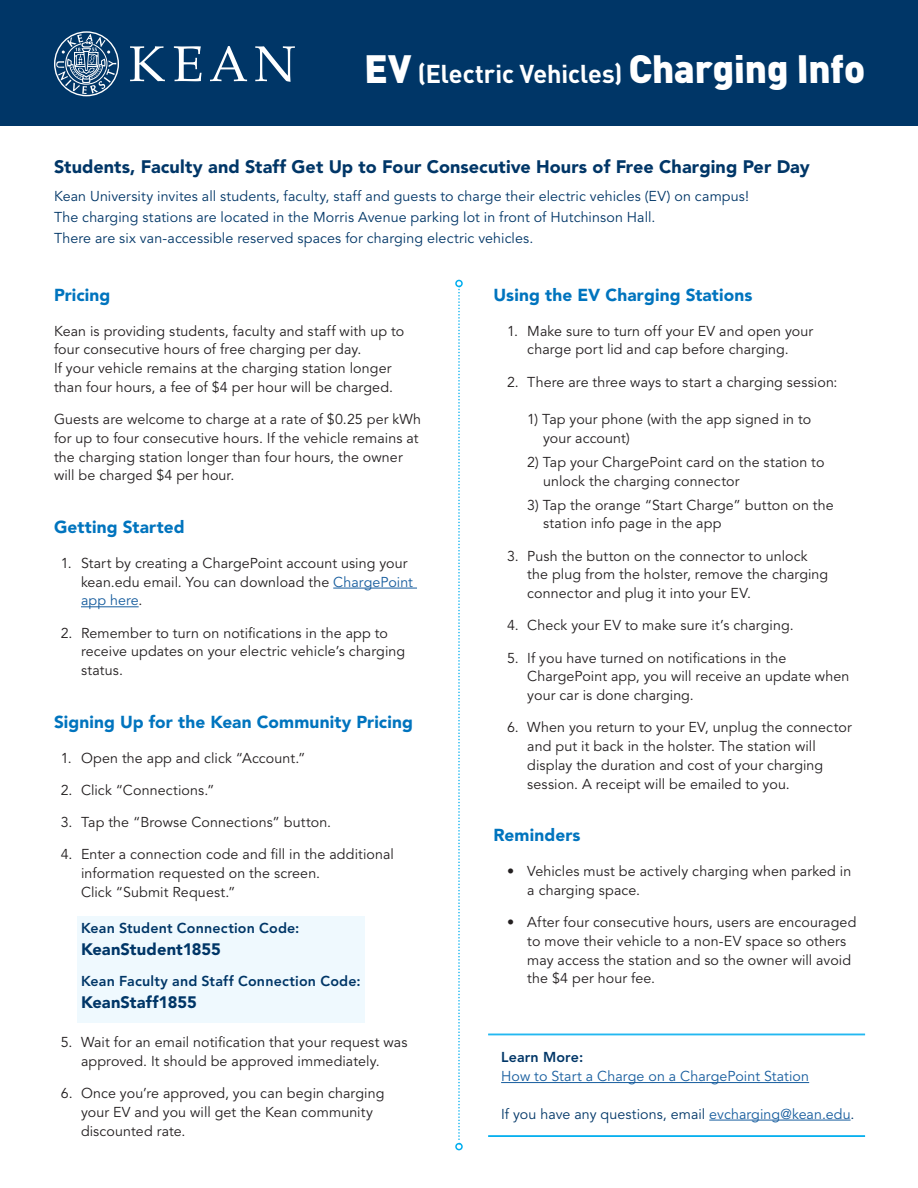
<style>
.page{position:relative;width:918px;height:1188px;background:#fff}
.page>*{position:absolute;margin:0;border:0;box-sizing:border-box;transform-origin:0 0}
.body{font:700 25.5px "DIN Pro";color:#fff}
.body-2{font:900 18px "Avenir LT Pro";letter-spacing:.005em;color:#003667}
.tit{font:900 17.25px "Avenir LT Pro";letter-spacing:.005em;color:#0074be}
.t1{font:900 16.5px "Avenir LT Pro";color:#003667}
.body-3{font:14.25px/18.8px "Avenir LT Pro";letter-spacing:.005em;color:#231f20}
.body-4{font:14.25px/21px "Avenir LT Pro";letter-spacing:.005em;color:#003667}
.t2{font:800 14.25px "Avenir LT Pro";letter-spacing:.015em;color:#003667}
.body-5{font:14.25px/18.8px "Avenir LT Pro";letter-spacing:.005em;color:#175d9e}
.s1{font-weight:900;font-size:39px}
.s2{color:#175d9e}
.s3{font-weight:800;color:#003667}
</style>
<div class="page">
<div style="left:78px;top:916px;width:287px;height:106px;background:#eff9fe"></div>
<div style="left:0;top:0;width:918px;height:125px;background:#003667"></div>
<svg style="left:130px;top:46px;width:165px;height:36px"></svg>
<svg style="left:54px;top:31px;width:65px;height:65px"></svg>
<hr style="left:333px;top:588px;width:84px;height:1px;background:#175d9e">
<hr style="left:81px;top:606px;width:58px;height:1px;background:#175d9e">
<hr style="left:501px;top:1082px;width:308px;height:1px;background:#175d9e">
<hr style="left:709px;top:1120px;width:142px;height:1px;background:#175d9e">
<svg style="left:458px;top:287px;width:2px;height:856px"></svg>
<div style="left:455px;top:280px;width:8px;height:7px;border:2px solid #00aeef;border-radius:50%"></div>
<div style="left:455px;top:1143px;width:8px;height:7px;border:2px solid #00aeef;border-radius:50%"></div>
<hr style="left:488px;top:1034px;width:377px;height:1px;background:#00aeef">
<hr style="left:488px;top:1035px;width:377px;height:1px;background:#00aeef">
<hr style="left:488px;top:1135px;width:377px;height:1px;background:#00aeef">
<hr style="left:488px;top:1136px;width:377px;height:1px;background:#00aeef">
<p class="body" style="left:364px;top:53px;width:504px"><span class="s1">EV</span> (Electric Vehicles) <span class="s1">Charging Info</span></p>
<p class="body-2" style="left:54px;top:156px;width:757px">Students, Faculty and Staff Get Up to Four Consecutive Hours of Free Charging Per Day</p>
<p class="body-4" style="left:54px;top:186px;width:697px">Kean University invites all students, faculty, staff and guests to charge their electric vehicles (EV) on campus!<br>The charging stations are located in the Morris Avenue parking lot in front of Hutchinson Hall.<br>There are six van-accessible reserved spaces for charging electric vehicles.</p>
<p class="tit" style="left:54px;top:284px;width:58px">Pricing</p>
<p class="body-3" style="left:54px;top:322px;width:352px">Kean is providing students, faculty and staff with up to four consecutive hours of free charging per day.<br>If your vehicle remains at the charging station longer than four hours, a fee of $4 per hour will be charged.</p>
<p class="body-3" style="left:54px;top:410px;width:369px">Guests are welcome to charge at a rate of $0.25 per kWh for up to four consecutive hours. If the vehicle remains at the charging station longer than four hours, the owner will be charged $4 per hour.</p>
<p class="tit" style="left:54px;top:517px;width:132px">Getting Started</p>
<p class="body-3" style="left:81px;top:554px;width:334px;text-indent:-20px">1. Start by creating a ChargePoint account using your kean.edu email. You can download the <span class="s2">ChargePoint app here</span>.</p>
<p class="body-3" style="left:81px;top:624px;width:326px;text-indent:-20px">2. Remember to turn on notifications in the app to receive updates on your electric vehicle’s charging status.</p>
<p class="tit" style="left:54px;top:711px;width:360px">Signing Up for the Kean Community Pricing</p>
<p class="body-3" style="left:61px;top:749px;width:246px">1. Open the app and click “Account.”</p>
<p class="body-3" style="left:61px;top:781px;width:155px">2. Click “Connections.”</p>
<p class="body-3" style="left:61px;top:813px;width:272px">3. Tap the “Browse Connections” button.</p>
<p class="body-3" style="left:81px;top:845px;width:314px;text-indent:-20px">4. Enter a connection code and fill in the additional information requested on the screen.<br>Click “Submit Request.”</p>
<p class="t2" style="left:81px;top:919px;width:220px">Kean Student Connection Code:</p>
<p class="t1" style="left:81px;top:939px;width:141px">KeanStudent1855</p>
<p class="t2" style="left:81px;top:972px;width:281px">Kean Faculty and Staff Connection Code:</p>
<p class="t1" style="left:81px;top:993px;width:117px">KeanStaff1855</p>
<p class="body-3" style="left:61px;top:1033px;width:348px;text-align:center">5. Wait for an email notification that your request was approved. It should be approved immediately.</p>
<p class="body-3" style="left:81px;top:1084px;width:305px;text-indent:-20px">6. Once you’re approved, you can begin charging your EV and you will get the Kean community discounted rate.</p>
<p class="tit" style="left:494px;top:284px;width:260px">Using the EV Charging Stations</p>
<p class="body-3" style="left:507px;top:322px;width:308px;text-align:center">1. Make sure to turn off your EV and open your charge port lid and cap before charging.</p>
<p class="body-3" style="left:507px;top:373px;width:332px">2. There are three ways to start a charging session:</p>
<p class="body-3" style="left:543px;top:410px;width:270px;text-indent:-16px">1) Tap your phone (with the app signed in to your account)</p>
<p class="body-3" style="left:543px;top:453px;width:283px;text-indent:-16px">2) Tap your ChargePoint card on the station to unlock the charging connector</p>
<p class="body-3" style="left:543px;top:496px;width:292px;text-indent:-16px">3) Tap the orange “Start Charge” button on the station info page in the app</p>
<p class="body-3" style="left:527px;top:547px;width:303px;text-indent:-20px">3. Push the button on the connector to unlock the plug from the holster, remove the charging connector and plug it into your EV.</p>
<p class="body-3" style="left:507px;top:616px;width:288px">4. Check your EV to make sure it’s charging.</p>
<p class="body-3" style="left:527px;top:649px;width:324px;text-indent:-20px">5. If you have turned on notifications in the<br>ChargePoint app, you will receive an update when your car is done charging.</p>
<p class="body-3" style="left:527px;top:718px;width:326px;text-indent:-20px">6. When you return to your EV, unplug the connector and put it back in the holster. The station will display the duration and cost of your charging session. A receipt will be emailed to you.</p>
<p class="tit" style="left:494px;top:825px;width:89px">Reminders</p>
<p class="body-3" style="left:527px;top:862px;width:326px;text-indent:-20px">• Vehicles must be actively charging when parked in a charging space.</p>
<p class="body-3" style="left:527px;top:913px;width:331px;text-indent:-20px">• After four consecutive hours, users are encouraged to move their vehicle to a non-EV space so others may access the station and so the owner will avoid the $4 per hour fee.</p>
<p class="body-5" style="left:501px;top:1048px;width:310px"><span class="s3">Learn More:<br></span>How to Start a Charge on a ChargePoint Station</p>
<p class="body-4" style="left:501px;top:1103px;width:355px">If you have any questions, email <span class="s2">evcharging@kean.edu</span>.</p>
</div>
